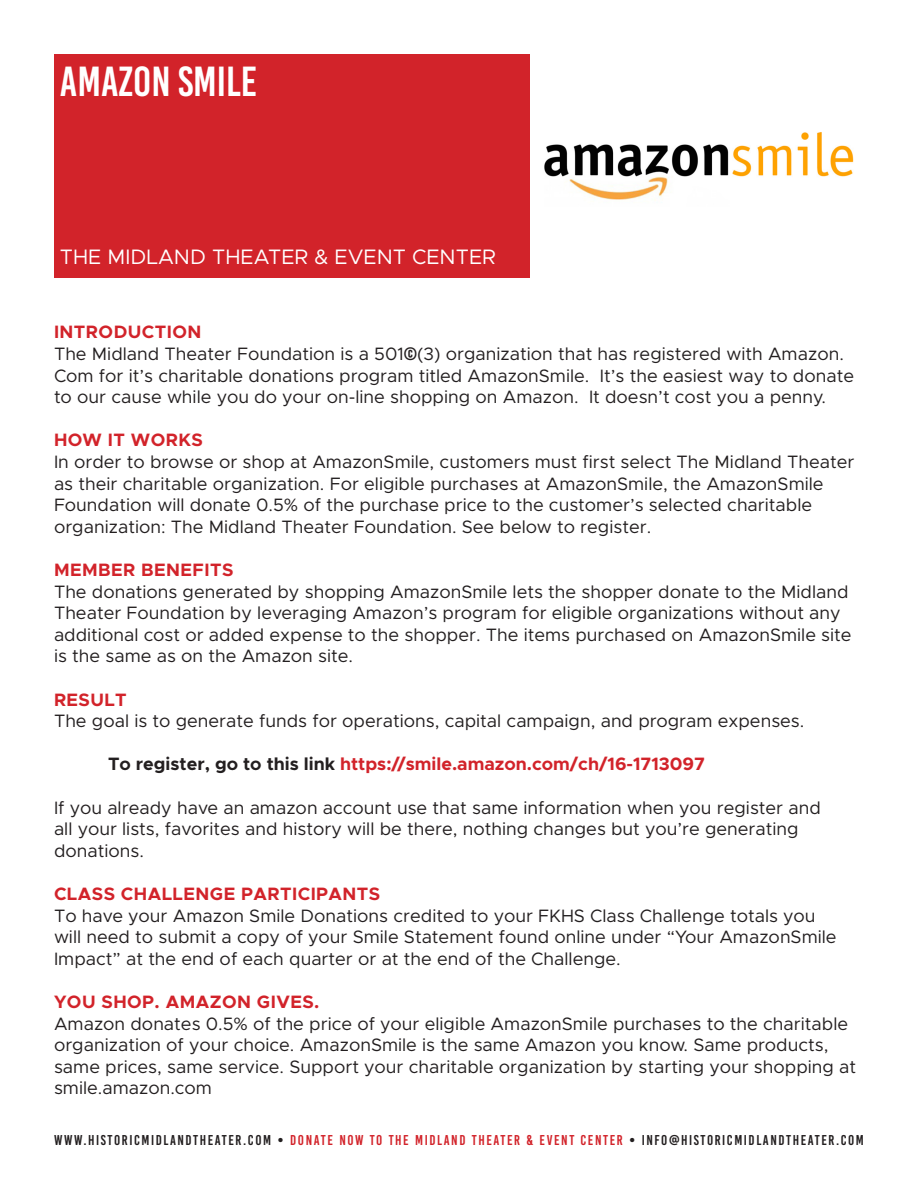
<style>
.page{position:relative;width:918px;height:1188px;background:#fff}
.page>*{position:absolute;margin:0;border:0;box-sizing:border-box;transform-origin:0 0}
.t1{font:42px "Bebas Kai";color:#fff}
.t2{font:21px "Metropolis";color:#fff}
.t3{font:18px/21.6px "Metropolis";color:#231f20}
.t4{font:700 18px "Metropolis";letter-spacing:.025em;color:#d2232a}
.t5{font:700 18px "Metropolis";color:#d2232a}
.t6{font:14.25px "Bebas Kai";letter-spacing:.11em;color:#231f20}
.s1{font-family:"Bebas Kai"}
.s2{color:#231f20}
.s3{color:#d2232a}
</style>
<div class="page">
<div style="left:54px;top:54px;width:475px;height:223px;background:#d2232a"></div>
<img style="left:544px;top:132px;width:310px;height:68px">
<p class="t1" style="left:60px;top:59px;width:199px">AMAZON SMILE</p>
<p class="t2" style="left:60px;top:243px;width:437px">THE MIDLAND THEATER &amp; EVENT CENTER</p>
<p class="t4" style="left:54px;top:321px;width:149px">INTRODUCTION</p>
<p class="t3" style="left:54px;top:343px;width:802px">The Midland Theater Foundation is a 501<span class="s1">©</span>(3) organization that has registered with Amazon.<br>Com for it’s charitable donations program titled AmazonSmile. It’s the easiest way to donate to our cause while you do your on-line shopping on Amazon. It doesn’t cost you a penny.</p>
<p class="t4" style="left:54px;top:429px;width:150px">HOW IT WORKS</p>
<p class="t3" style="left:54px;top:451px;width:802px">In order to browse or shop at AmazonSmile, customers must first select The Midland Theater as their charitable organization. For eligible purchases at AmazonSmile, the AmazonSmile Foundation will donate 0.5% of the purchase price to the customer’s selected charitable organization: The Midland Theater Foundation. See below to register.</p>
<p class="t4" style="left:54px;top:558px;width:181px">MEMBER BENEFITS</p>
<p class="t3" style="left:54px;top:580px;width:799px">The donations generated by shopping AmazonSmile lets the shopper donate to the Midland Theater Foundation by leveraging Amazon’s program for eligible organizations without any additional cost or added expense to the shopper. The items purchased on AmazonSmile site is the same as on the Amazon site.</p>
<p class="t4" style="left:54px;top:688px;width:74px">RESULT</p>
<p class="t3" style="left:54px;top:710px;width:752px">The goal is to generate funds for operations, capital campaign, and program expenses.</p>
<p class="t5" style="left:108px;top:753px;width:599px"><span class="s2">To register, go to this link</span> https://smile.amazon.com/ch/16-1713097</p>
<p class="t3" style="left:54px;top:796px;width:768px">If you already have an amazon account use that same information when you register and all your lists, favorites and history will be there, nothing changes but you’re generating donations.</p>
<p class="t4" style="left:54px;top:882px;width:328px">CLASS CHALLENGE PARTICIPANTS</p>
<p class="t3" style="left:54px;top:904px;width:784px">To have your Amazon Smile Donations credited to your FKHS Class Challenge totals you will need to submit a copy of your Smile Statement found online under “Your AmazonSmile<br>Impact” at the end of each quarter or at the end of the Challenge.</p>
<p class="t4" style="left:54px;top:990px;width:267px">YOU SHOP. AMAZON GIVES.</p>
<p class="t3" style="left:54px;top:1012px;width:804px">Amazon donates 0.5% of the price of your eligible AmazonSmile purchases to the charitable organization of your choice. AmazonSmile is the same Amazon you know. Same products, same prices, same service. Support your charitable organization by starting your shopping at smile.amazon.com</p>
<p class="t6" style="left:54px;top:1132px;width:812px">WWW.HISTORICMIDLANDTHEATER.COM • <span class="s3">DONATE NOW TO THE MIDLAND THEATER &amp; EVENT CENTER</span> • INFO@HISTORICMIDLANDTHEATER.COM</p>
</div>
